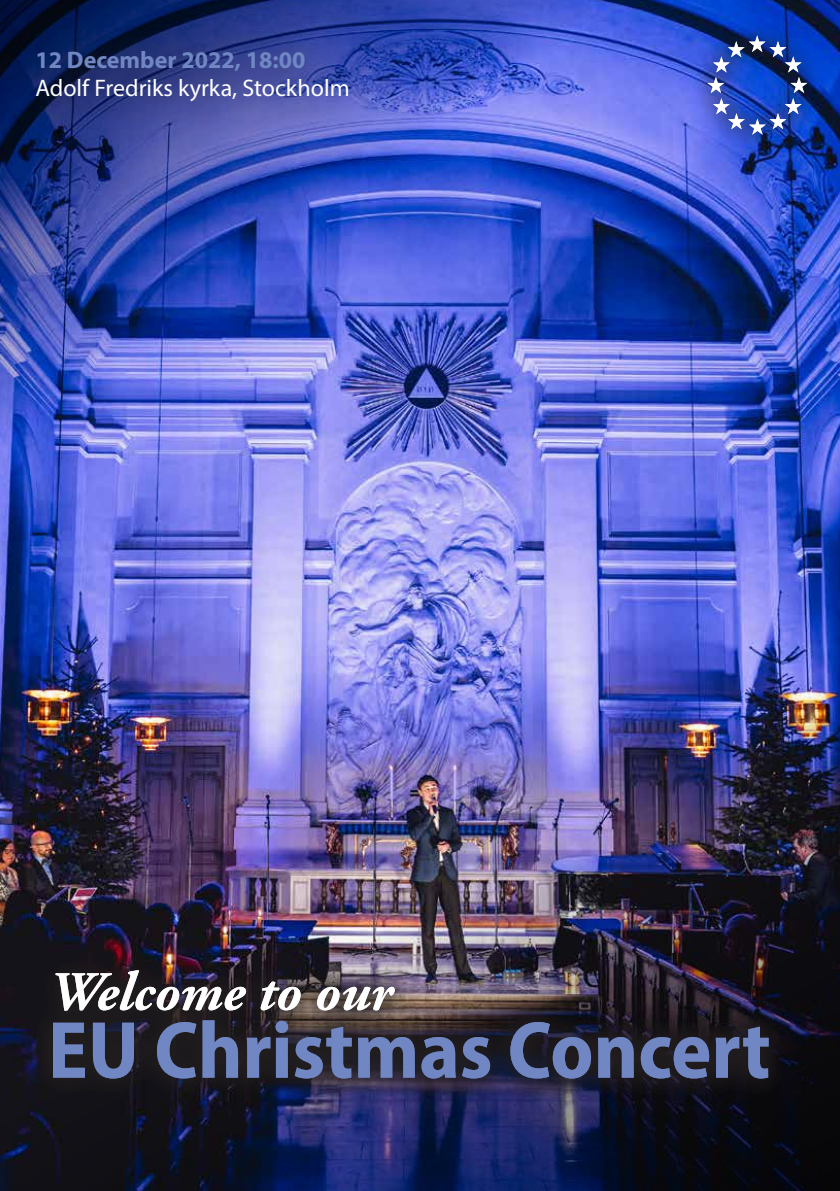
<style>
.page{position:relative;width:840px;height:1191px;background:#fff}
.page>*{position:absolute;margin:0;border:0;box-sizing:border-box;transform-origin:0 0}
.t1{font:81.4px "Myriad Variable Concept";color:#7087c4}
.t2{font:italic 700 55px "Adobe Garamond Pro";color:#fff}
.t3{font:24px "Myriad Pro";color:#fff}
.t4{font:700 24px "Myriad Pro";color:#7087c4}
</style>
<div class="page">
<img style="left:0;top:0;width:839px;height:465px">
<img style="left:0;top:465px;width:839px;height:726px">
<div style="left:3px;top:15px;width:379px;height:119px;background:#231f20;opacity:.75"></div>
<img style="left:28px;top:947px;width:763px;height:155px">
<div style="left:691px;top:21px;width:131px;height:131px;background:#231f20;opacity:.75"></div>
<img style="left:707px;top:35px;width:99px;height:100px">
<p class="t4" style="left:35px;top:44px;width:271px">12 December 2022, 18:00</p>
<p class="t3" style="left:35px;top:74px;width:315px">Adolf Fredriks kyrka, Stockholm</p>
<h2 class="t2" style="left:48px;top:960px;width:345px">Welcome to our</h2>
<h1 class="t1" style="left:48px;top:1002px;width:723px">EU Christmas Concert</h1>
</div>
